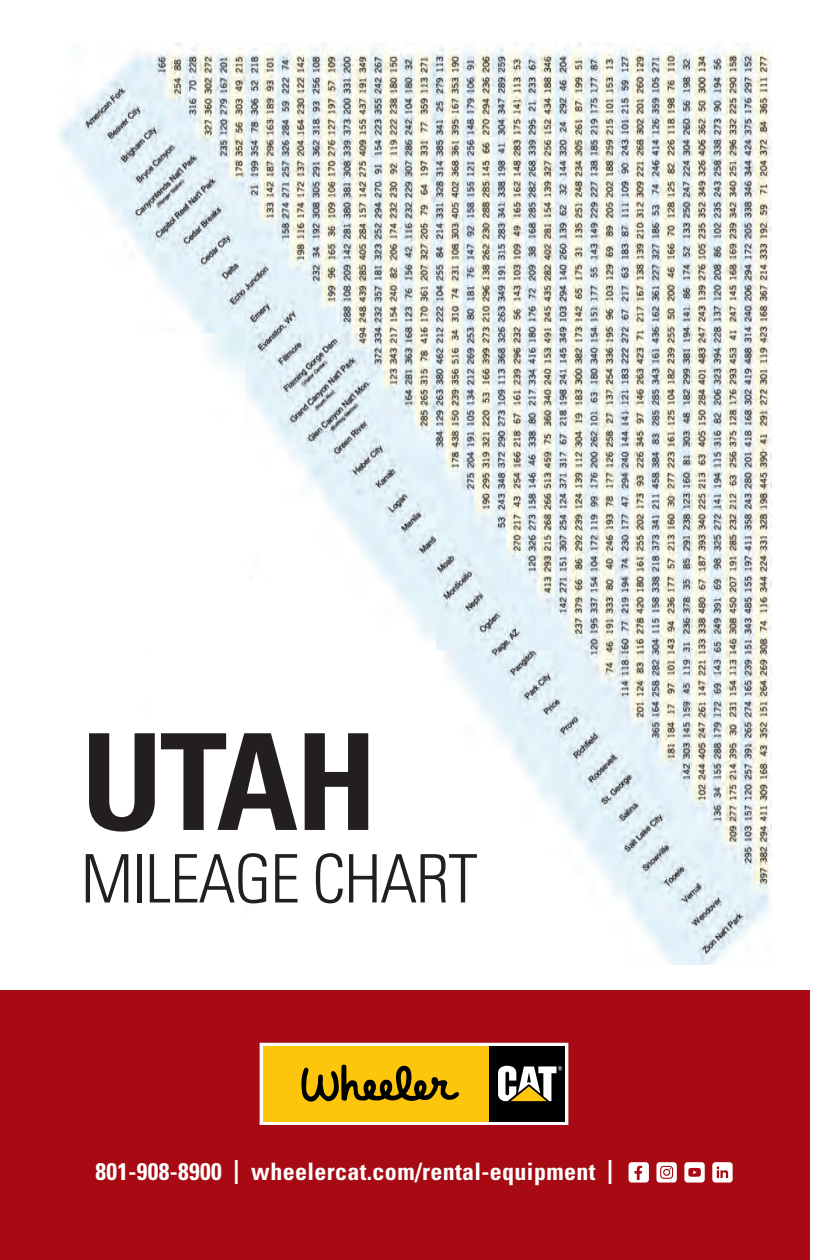
<style>
.page{position:relative;width:828px;height:1260px;background:#fff}
.page>*{position:absolute;margin:0;border:0;box-sizing:border-box;transform-origin:0 0}
.t1{font:700 condensed 134px "Univers LT Std";color:#231f20}
.t2{font:300 condensed 67px "Univers LT Std";letter-spacing:-.02em;color:#231f20}
.t3{font:700 condensed 24px "Univers LT Std";letter-spacing:.015em;color:#fff}
</style>
<div class="page">
<img style="left:59px;top:42px;width:713px;height:922px">
<div style="left:152px;top:582px;width:151px;height:322px;background:#fff"></div>
<div style="left:519px;top:625px;width:11px;height:10px;background:#e2f1f9;border-radius:50%"></div>
<div style="left:296px;top:306px;width:10px;height:11px;background:#e2f1f9;border-radius:50%"></div>
<div style="left:0;top:990px;width:810px;height:270px;background:#a70a12"></div>
<svg style="left:259px;top:1042px;width:310px;height:83px;background:#bc982b"></svg>
<svg style="left:629px;top:1162px;width:20px;height:21px"></svg>
<svg style="left:656px;top:1162px;width:21px;height:21px"></svg>
<svg style="left:712px;top:1162px;width:21px;height:21px"></svg>
<svg style="left:684px;top:1162px;width:21px;height:21px"></svg>
<h1 class="t1" style="left:81px;top:700px;width:298px">UTAH</h1>
<h2 class="t2" style="left:81px;top:839px;width:398px">MILEAGE CHART</h2>
<p class="t3" style="left:95px;top:1156px;width:519px">801-908-8900 | wheelercat.com/rental-equipment |</p>
</div>
